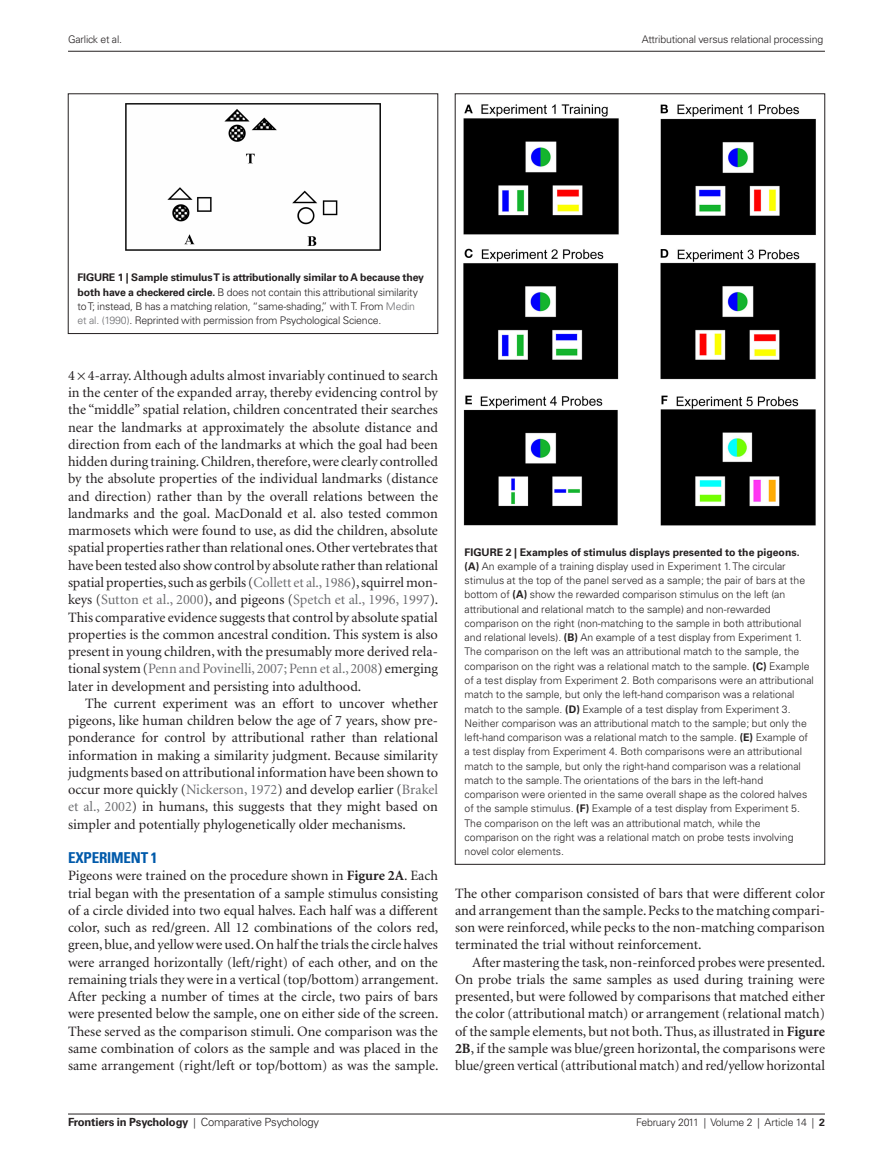
<style>
.page{position:relative;width:893px;height:1170px;background:#fff}
.page>*{position:absolute;margin:0;border:0;box-sizing:border-box;transform-origin:0 0}
.t1{font:700 condensed 15px "Univers";letter-spacing:-.01em;color:#015aaa}
.t2{font:14.25px/17.2px "Minion";color:#231f20;text-align:justify}
.t3{font:700 11.25px "Univers";letter-spacing:-.015em;color:#231f20}
.t4{font:300 10.5px/14.2px "Univers";color:#231f20}
.s1{font-weight:700}
.s2{color:#6c6d70}
.s3{font-weight:300;font-size:10.5px}
.s4{font-weight:300}
</style>
<div class="page">
<hr style="left:68px;top:1113px;width:757px;height:1px;background:#231f20">
<hr style="left:68px;top:51px;width:757px;height:1px;background:#231f20">
<img style="left:463px;top:104px;width:353px;height:421px">
<div style="left:68px;top:94px;width:370px;height:240px;border:1px solid #231f20"></div>
<img style="left:125px;top:103px;width:256px;height:148px">
<p class="t4" style="left:68px;top:32px;width:56px">Garlick et al.</p>
<p class="t4" style="left:642px;top:32px;width:183px">Attributional versus relational processing</p>
<p class="t4" style="left:78px;top:270px;width:348px"><span class="s1">Figure 1 | Sample stimulus T is attributionally similar to A because they both have a checkered circle.</span> B does not contain this attributional similarity to T; instead, B has a matching relation, “same-shading,” with T. From <span class="s2">Medin et al. (1990)</span>. Reprinted with permission from Psychological Science.</p>
<p class="t2" style="left:68px;top:367px;width:372px">4 4-array. Although adults almost invariably continued to search in the center of the expanded array, thereby evidencing control by the “middle” spatial relation, children concentrated their searches near the landmarks at approximately the absolute distance and direction from each of the landmarks at which the goal had been hidden during training. Children, therefore, were clearly controlled by the absolute properties of the individual landmarks (distance and direction) rather than by the overall relations between the landmarks and the goal. MacDonald et al. also tested common marmosets which were found to use, as did the children, absolute spatial properties rather than relational ones. Other vertebrates that have been tested also show control by absolute rather than relational spatial properties, such as gerbils (<span class="s2">Collett et al., 1986</span>), squirrel mon&shy;keys (<span class="s2">Sutton et al., 2000</span>), and pigeons (<span class="s2">Spetch et al., 1996, 1997</span>).<br>This comparative evidence suggests that control by absolute spatial properties is the common ancestral condition. This system is also present in young children, with the presumably more derived rela&shy;tional system (<span class="s2">Penn and Povinelli, 2007; Penn et al., 2008</span>) emerging later in development and persisting into adulthood.</p>
<p class="t2" style="left:68px;top:695px;width:372px;text-indent:17px">The current experiment was an effort to uncover whether pigeons, like human children below the age of 7 years, show pre&shy;ponderance for control by attributional rather than relational information in making a similarity judgment. Because similarity judgments based on attributional information have been shown to occur more quickly (<span class="s2">Nickerson, 1972</span>) and develop earlier (<span class="s2">Brakel et al., 2002</span>) in humans, this suggests that they might based on simpler and potentially phylogenetically older mechanisms.</p>
<p class="t1" style="left:68px;top:848px;width:91px">EXPERIMENT 1</p>
<p class="t2" style="left:68px;top:867px;width:372px">Pigeons were trained on the procedure shown in <span class="s1">Figure 2A</span>. Each trial began with the presentation of a sample stimulus consisting of a circle divided into two equal halves. Each half was a different color, such as red/green. All 12 combinations of the colors red, green, blue, and yellow were used. On half the trials the circle halves were arranged horizontally (left/right) of each other, and on the remaining trials they were in a vertical (top/bottom) arrangement.<br>After pecking a number of times at the circle, two pairs of bars were presented below the sample, one on either side of the screen.<br>These served as the comparison stimuli. One comparison was the same combination of colors as the sample and was placed in the same arrangement (right/left or top/bottom) as was the sample.</p>
<p class="t4" style="left:465px;top:545px;width:351px"><span class="s1">Figure 2 | Examples of stimulus displays presented to the pigeons. (A)</span> An example of a training display used in Experiment 1. The circular stimulus at the top of the panel served as a sample; the pair of bars at the bottom of <span class="s1">(A)</span> show the rewarded comparison stimulus on the left (an attributional and relational match to the sample) and non-rewarded comparison on the right (non-matching to the sample in both attributional and relational levels). <span class="s1">(B)</span> An example of a test display from Experiment 1.<br>The comparison on the left was an attributional match to the sample, the comparison on the right was a relational match to the sample. <span class="s1">(C)</span> Example of a test display from Experiment 2. Both comparisons were an attributional match to the sample, but only the left-hand comparison was a relational match to the sample. <span class="s1">(D)</span> Example of a test display from Experiment 3.<br>Neither comparison was an attributional match to the sample; but only the left-hand comparison was a relational match to the sample. <span class="s1">(E)</span> Example of a test display from Experiment 4. Both comparisons were an attributional match to the sample, but only the right-hand comparison was a relational match to the sample. The orientations of the bars in the left-hand comparison were oriented in the same overall shape as the colored halves of the sample stimulus. <span class="s1">(F)</span> Example of a test display from Experiment 5.<br>The comparison on the left was an attributional match, while the comparison on the right was a relational match on probe tests involving novel color elements.</p>
<p class="t2" style="left:455px;top:884px;width:372px">The other comparison consisted of bars that were different color and arrangement than the sample. Pecks to the matching compari&shy;son were reinforced, while pecks to the non-matching comparison terminated the trial without reinforcement.</p>
<p class="t2" style="left:455px;top:953px;width:372px;text-indent:17px">After mastering the task, non-reinforced probes were presented.<br>On probe trials the same samples as used during training were presented, but were followed by comparisons that matched either the color (attributional match) or arrangement (relational match) of the sample elements, but not both. Thus, as illustrated in <span class="s1">Figure 2B</span>, if the sample was blue/green horizontal, the comparisons were blue/green vertical (attributional match) and red/yellow horizontal</p>
<p class="t3" style="left:68px;top:1115px;width:253px">Frontiers in Psychology <span class="s3">|</span> <span class="s4">Comparative Psychology</span></p>
<p class="t4" style="left:636px;top:1115px;width:190px">February 2011 | Volume 2 | Article 14 | <span class="s1">2</span></p>
</div>
